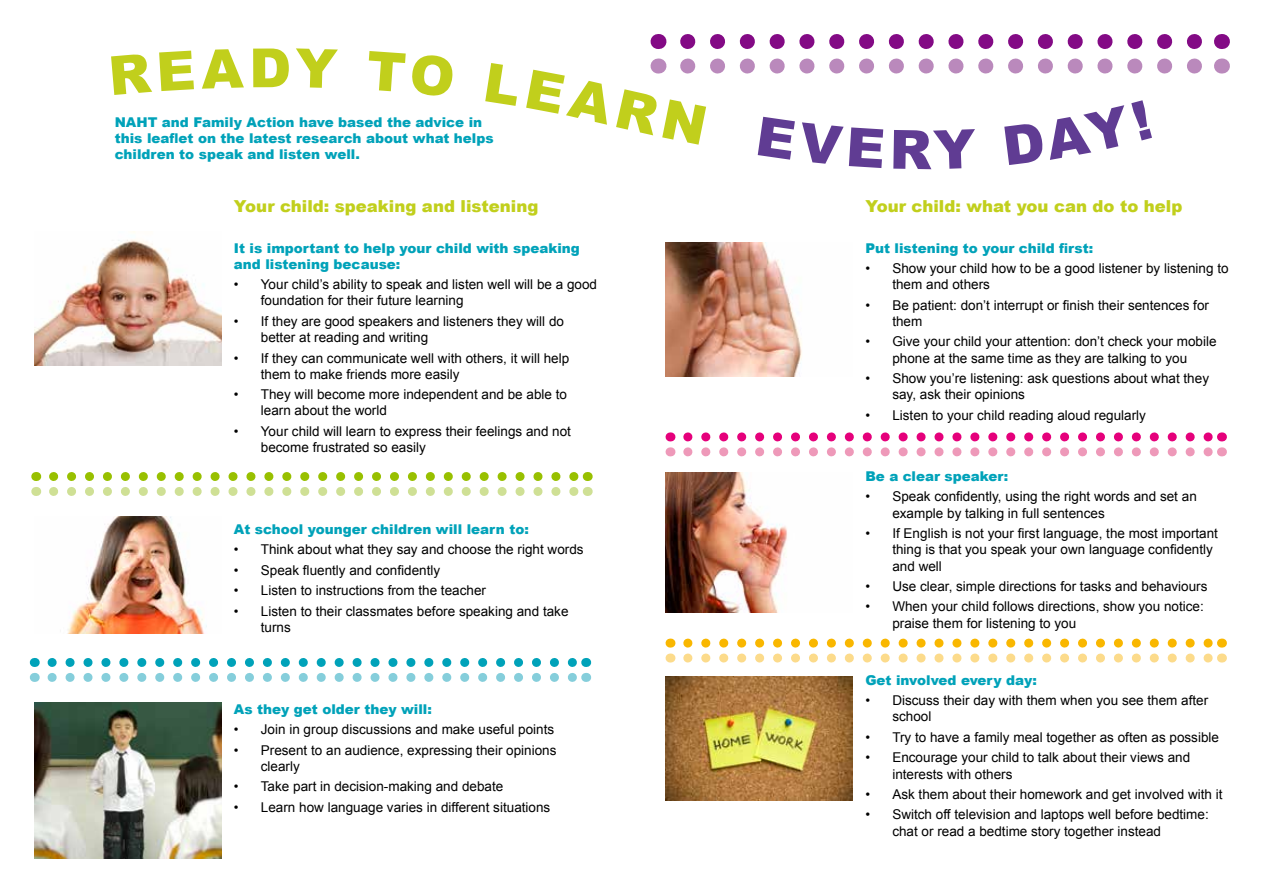
<style>
.page{position:relative;width:1263px;height:893px;background:#fff}
.page>*{position:absolute;margin:0;border:0;box-sizing:border-box;transform-origin:0 0}
.t1{font:900 54px "Arial";color:#c1cf1c}
.t2{font:900 16.5px "Arial";color:#c1cf1c}
.t3{font:13.5px/16.2px "Arial";color:#000}
.t4{font:900 13.5px/16.2px "Arial";color:#00a2b9}
</style>
<div class="page">
<img style="left:34px;top:232px;width:187px;height:133px">
<svg style="left:688px;top:34px;width:514px;height:15px"></svg>
<svg style="left:658px;top:34px;width:1px;height:15px"></svg>
<svg style="left:1221px;top:34px;width:1px;height:15px"></svg>
<svg style="left:1221px;top:59px;width:1px;height:15px"></svg>
<img style="left:665px;top:242px;width:137px;height:134px">
<img style="left:67px;top:517px;width:140px;height:117px">
<img style="left:34px;top:703px;width:187px;height:156px">
<img style="left:665px;top:472px;width:122px;height:140px">
<img style="left:665px;top:676px;width:188px;height:124px">
<svg style="left:688px;top:432px;width:524px;height:9px"></svg>
<svg style="left:688px;top:447px;width:524px;height:9px"></svg>
<svg style="left:688px;top:639px;width:524px;height:23px"></svg>
<svg style="left:670px;top:639px;width:1px;height:23px"></svg>
<svg style="left:1221px;top:639px;width:1px;height:23px"></svg>
<svg style="left:54px;top:472px;width:524px;height:9px"></svg>
<svg style="left:54px;top:487px;width:524px;height:9px"></svg>
<svg style="left:52px;top:658px;width:525px;height:9px"></svg>
<svg style="left:52px;top:673px;width:525px;height:9px"></svg>
<svg style="left:650px;top:59px;width:552px;height:15px"></svg>
<h1 class="t1" style="left:249px;top:29px;width:44px">D</h1>
<p class="t4" style="left:115px;top:113px;width:380px">NAHT and Family Action have based the advice in this leaflet on the latest research about what helps children to speak and listen well.</p>
<p class="t2" style="left:234px;top:194px;width:306px">Your child: speaking and listening</p>
<p class="t4" style="left:234px;top:239px;width:347px">It is important to help your child with speaking and listening because:</p>
<p class="t3" style="left:261px;top:277px;width:338px;text-indent:-27px">• Your child’s ability to speak and listen well will be a good foundation for their future learning</p>
<p class="t3" style="left:261px;top:313px;width:305px;text-indent:-27px">• If they are good speakers and listeners they will do better at reading and writing</p>
<p class="t3" style="left:261px;top:350px;width:310px;text-indent:-27px">• If they can communicate well with others, it will help them to make friends more easily</p>
<p class="t3" style="left:261px;top:386px;width:308px;text-indent:-27px">• They will become more independent and be able to learn about the world</p>
<p class="t3" style="left:261px;top:423px;width:312px;text-indent:-27px">• Your child will learn to express their feelings and not become frustrated so easily</p>
<p class="t4" style="left:234px;top:520px;width:296px">At school younger children will learn to:</p>
<p class="t3" style="left:234px;top:542px;width:351px">• Think about what they say and choose the right words</p>
<p class="t3" style="left:234px;top:562px;width:208px">• Speak fluently and confidently</p>
<p class="t3" style="left:234px;top:582px;width:254px">• Listen to instructions from the teacher</p>
<p class="t3" style="left:261px;top:603px;width:309px;text-indent:-27px">• Listen to their classmates before speaking and take turns</p>
<p class="t4" style="left:234px;top:700px;width:199px">As they get older they will:</p>
<p class="t3" style="left:234px;top:721px;width:322px">• Join in group discussions and make useful points</p>
<p class="t3" style="left:261px;top:742px;width:297px;text-indent:-27px">• Present to an audience, expressing their opinions clearly</p>
<p class="t3" style="left:234px;top:779px;width:271px">• Take part in decision-making and debate</p>
<p class="t3" style="left:234px;top:799px;width:318px">• Learn how language varies in different situations</p>
<p class="t2" style="left:865px;top:194px;width:319px">Your child: what you can do to help</p>
<p class="t4" style="left:865px;top:239px;width:229px">Put listening to your child first:</p>
<p class="t3" style="left:892px;top:260px;width:338px;text-indent:-27px">• Show your child how to be a good listener by listening to them and others</p>
<p class="t3" style="left:892px;top:297px;width:318px;text-indent:-27px">• Be patient: don’t interrupt or finish their sentences for them</p>
<p class="t3" style="left:865px;top:334px;width:353px;text-align:center">• Give your child your attention: don’t check your mobile phone at the same time as they are talking to you</p>
<p class="t3" style="left:892px;top:370px;width:318px;text-indent:-27px">• Show you’re listening: ask questions about what they say, ask their opinions</p>
<p class="t3" style="left:865px;top:407px;width:282px">• Listen to your child reading aloud regularly</p>
<p class="t4" style="left:865px;top:468px;width:145px">Be a clear speaker:</p>
<p class="t3" style="left:892px;top:489px;width:306px;text-indent:-27px">• Speak confidently, using the right words and set an example by talking in full sentences</p>
<p class="t3" style="left:892px;top:525px;width:327px;text-indent:-27px">• If English is not your first language, the most important thing is that you speak your own language confidently and well</p>
<p class="t3" style="left:865px;top:578px;width:344px">• Use clear, simple directions for tasks and behaviours</p>
<p class="t3" style="left:892px;top:599px;width:313px;text-indent:-27px">• When your child follows directions, show you notice: praise them for listening to you</p>
<p class="t4" style="left:865px;top:671px;width:173px">Get involved every day:</p>
<p class="t3" style="left:892px;top:692px;width:317px;text-indent:-27px">• Discuss their day with them when you see them after school</p>
<p class="t3" style="left:865px;top:729px;width:355px">• Try to have a family meal together as often as possible</p>
<p class="t3" style="left:892px;top:750px;width:299px;text-indent:-27px">• Encourage your child to talk about their views and interests with others</p>
<p class="t3" style="left:865px;top:786px;width:359px">• Ask them about their homework and get involved with it</p>
<p class="t3" style="left:892px;top:807px;width:318px;text-indent:-27px">• Switch off television and laptops well before bedtime: chat or read a bedtime story together instead</p>
</div>
